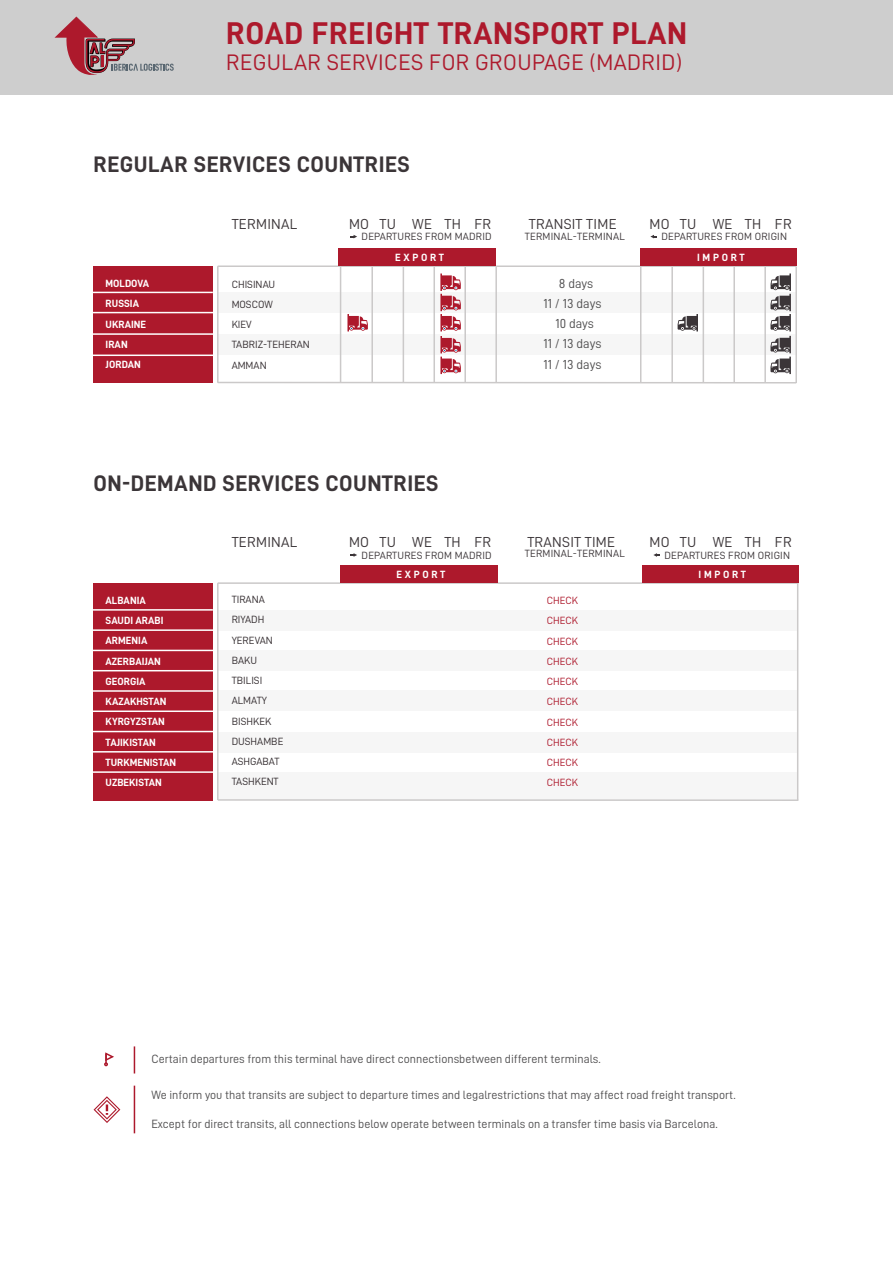
<style>
.page{position:relative;width:893px;height:1263px;background:#fff}
.page>*{position:absolute;margin:0;border:0;box-sizing:border-box;transform-origin:0 0}
.t1{font:31.5px "D DIN Bold";letter-spacing:.02em;color:#ad192c}
.t2{font:22.5px "D DIN Bold";letter-spacing:.02em;color:#3b3538}
.t3{font:22.5px "D DIN";letter-spacing:.02em;color:#ad192c}
.t4{font:14.55px "D DIN";letter-spacing:.02em;color:#3b3538}
.t5{font:13.05px/20.2px "D DIN";color:#4e4d4e;text-align:center}
.t6{font:12px "D DIN";color:#4e4d4e}
.t7{font:10.5px/20.2px "D DIN Bold";color:#fff}
.t8{font:10.5px "D DIN";letter-spacing:.02em;color:#3b3538}
.t9{font:10.5px/20.2px "D DIN";color:#322b2e}
.t10{font:10.5px/20.2px "D DIN";color:#ad192c;text-align:justify}
</style>
<div class="page">
<div style="left:218px;top:292px;width:578px;height:21px;background:#f6f6f6"></div>
<div style="left:218px;top:334px;width:578px;height:21px;background:#f6f6f6"></div>
<div style="left:94px;top:266px;width:119px;height:116px;background:#ad192c"></div>
<hr style="left:340px;top:266px;width:1px;height:117px;background:#cbc9c9">
<hr style="left:371px;top:266px;width:2px;height:117px;background:#cbc9c9">
<hr style="left:403px;top:266px;width:1px;height:117px;background:#cbc9c9">
<hr style="left:433px;top:266px;width:2px;height:117px;background:#cbc9c9">
<hr style="left:464px;top:266px;width:2px;height:117px;background:#cbc9c9">
<hr style="left:495px;top:266px;width:2px;height:117px;background:#cbc9c9">
<hr style="left:217px;top:266px;width:2px;height:117px;background:#cbc9c9">
<hr style="left:218px;top:382px;width:578px;height:1px;background:#cbc9c9">
<hr style="left:218px;top:265px;width:578px;height:2px;background:#cbc9c9">
<hr style="left:91px;top:355px;width:123px;height:1px;background:#fff">
<hr style="left:91px;top:333px;width:123px;height:2px;background:#fff">
<hr style="left:91px;top:312px;width:123px;height:1px;background:#fff">
<hr style="left:90px;top:292px;width:123px;height:1px;background:#fff">
<hr style="left:640px;top:266px;width:1px;height:117px;background:#cbc9c9">
<hr style="left:795px;top:266px;width:2px;height:117px;background:#cbc9c9">
<svg style="left:94px;top:1096px;width:26px;height:27px"></svg>
<hr style="left:134px;top:1086px;width:1px;height:47px;background:#ad192c">
<svg style="left:347px;top:314px;width:21px;height:17px"></svg>
<svg style="left:440px;top:273px;width:21px;height:101px"></svg>
<hr style="left:671px;top:266px;width:2px;height:117px;background:#cbc9c9">
<hr style="left:703px;top:266px;width:1px;height:117px;background:#cbc9c9">
<hr style="left:733px;top:266px;width:2px;height:117px;background:#cbc9c9">
<hr style="left:764px;top:266px;width:2px;height:117px;background:#cbc9c9">
<svg style="left:678px;top:314px;width:20px;height:17px"></svg>
<svg style="left:770px;top:273px;width:21px;height:101px"></svg>
<div style="left:339px;top:248px;width:157px;height:18px;background:#ad192c"></div>
<div style="left:641px;top:248px;width:156px;height:18px;background:#ad192c"></div>
<svg style="left:134px;top:1046px;width:1px;height:27px"></svg>
<svg style="left:104px;top:1052px;width:10px;height:14px"></svg>
<div style="left:218px;top:610px;width:580px;height:20px;background:#f6f6f6"></div>
<div style="left:218px;top:650px;width:580px;height:21px;background:#f6f6f6"></div>
<div style="left:218px;top:690px;width:580px;height:21px;background:#f6f6f6"></div>
<div style="left:218px;top:732px;width:580px;height:21px;background:#f6f6f6"></div>
<div style="left:217px;top:773px;width:580px;height:27px;background:#f6f6f6"></div>
<div style="left:94px;top:583px;width:119px;height:217px;background:#ad192c"></div>
<hr style="left:217px;top:583px;width:2px;height:217px;background:#cbc9c9">
<hr style="left:797px;top:583px;width:1px;height:217px;background:#cbc9c9">
<hr style="left:218px;top:799px;width:580px;height:2px;background:#cbc9c9">
<hr style="left:218px;top:582px;width:580px;height:2px;background:#cbc9c9">
<hr style="left:91px;top:670px;width:123px;height:1px;background:#fff">
<hr style="left:91px;top:690px;width:123px;height:2px;background:#fff">
<hr style="left:91px;top:710px;width:123px;height:2px;background:#fff">
<hr style="left:91px;top:731px;width:123px;height:1px;background:#fff">
<hr style="left:91px;top:751px;width:123px;height:1px;background:#fff">
<hr style="left:91px;top:771px;width:123px;height:2px;background:#fff">
<hr style="left:91px;top:650px;width:123px;height:1px;background:#fff">
<hr style="left:91px;top:629px;width:123px;height:2px;background:#fff">
<hr style="left:90px;top:609px;width:123px;height:2px;background:#fff">
<div style="left:340px;top:565px;width:157px;height:18px;background:#ad192c"></div>
<div style="left:642px;top:565px;width:156px;height:18px;background:#ad192c"></div>
<svg style="left:350px;top:235px;width:7px;height:3px"></svg>
<svg style="left:650px;top:235px;width:7px;height:3px"></svg>
<svg style="left:350px;top:553px;width:7px;height:4px"></svg>
<svg style="left:653px;top:553px;width:7px;height:4px"></svg>
<div style="left:0;top:0;width:893px;height:95px;background:#cecece"></div>
<svg style="left:55px;top:17px;width:119px;height:58px"></svg>
<h1 class="t1" style="left:226px;top:16px;width:463px">ROAD FREIGHT TRANSPORT PLAN</h1>
<h2 class="t3" style="left:226px;top:50px;width:458px">REGULAR SERVICES FOR GROUPAGE (MADRID)</h2>
<h2 class="t2" style="left:94px;top:151px;width:318px">REGULAR SERVICES COUNTRIES</h2>
<p class="t4" style="left:232px;top:216px;width:67px">TERMINAL</p>
<p class="t4" style="left:529px;top:216px;width:89px">TRANSIT TIME</p>
<p class="t4" style="left:349px;top:216px;width:144px">MO TU WE TH FR</p>
<p class="t4" style="left:650px;top:216px;width:144px">MO TU WE TH FR</p>
<p class="t8" style="left:362px;top:231px;width:132px">DEPARTURES FROM MADRID</p>
<p class="t8" style="left:662px;top:231px;width:127px">DEPARTURES FROM ORIGIN</p>
<p class="t8" style="left:525px;top:231px;width:101px">TERMINAL-TERMINAL</p>
<p class="t7" style="left:106px;top:273px;width:45px">MOLDOVA<br>RUSSIA<br>UKRAINE<br>IRAN<br>JORDAN</p>
<p class="t9" style="left:232px;top:274px;width:80px">CHISINAU<br>MOSCOW<br>KIEV<br>TABRIZ-TEHERAN<br>AMMAN</p>
<p class="t7" style="left:395px;top:247px;width:50px">EXPORT</p>
<p class="t7" style="left:697px;top:247px;width:49px">IMPORT</p>
<p class="t5" style="left:544px;top:273px;width:59px">8 days<br>11 / 13 days<br>10 days<br>11 / 13 days<br>11 / 13 days</p>
<h2 class="t2" style="left:94px;top:470px;width:346px">ON-DEMAND SERVICES COUNTRIES</h2>
<p class="t4" style="left:232px;top:534px;width:67px">TERMINAL</p>
<p class="t4" style="left:527px;top:534px;width:89px">TRANSIT TIME</p>
<p class="t7" style="left:397px;top:564px;width:50px">EXPORT</p>
<p class="t7" style="left:699px;top:564px;width:49px">IMPORT</p>
<p class="t4" style="left:349px;top:534px;width:144px">MO TU WE TH FR</p>
<p class="t4" style="left:650px;top:534px;width:144px">MO TU WE TH FR</p>
<p class="t8" style="left:525px;top:548px;width:101px">TERMINAL-TERMINAL</p>
<p class="t8" style="left:362px;top:549px;width:132px">DEPARTURES FROM MADRID</p>
<p class="t8" style="left:665px;top:549px;width:127px">DEPARTURES FROM ORIGIN</p>
<p class="t7" style="left:106px;top:590px;width:72px">ALBANIA<br>SAUDI ARABI<br>ARMENIA<br>AZERBAIJAN<br>GEORGIA<br>KAZAKHSTAN<br>KYRGYZSTAN<br>TAJIKISTAN<br>TURKMENISTAN<br>UZBEKISTAN</p>
<p class="t9" style="left:232px;top:589px;width:53px">TIRANA<br>RIYADH<br>YEREVAN<br>BAKU<br>TBILISI<br>ALMATY<br>BISHKEK<br>DUSHAMBE<br>ASHGABAT<br>TASHKENT</p>
<p class="t10" style="left:547px;top:590px;width:33px">CHECK CHECK CHECK CHECK CHECK CHECK CHECK CHECK CHECK CHECK</p>
<p class="t6" style="left:151px;top:1052px;width:451px">Certain departures from this terminal have direct connectionsbetween different terminals.</p>
<p class="t6" style="left:151px;top:1088px;width:586px">We inform you that transits are subject to departure times and legalrestrictions that may affect road freight transport.</p>
<p class="t6" style="left:151px;top:1117px;width:568px">Except for direct transits, all connections below operate between terminals on a transfer time basis via Barcelona.</p>
</div>
